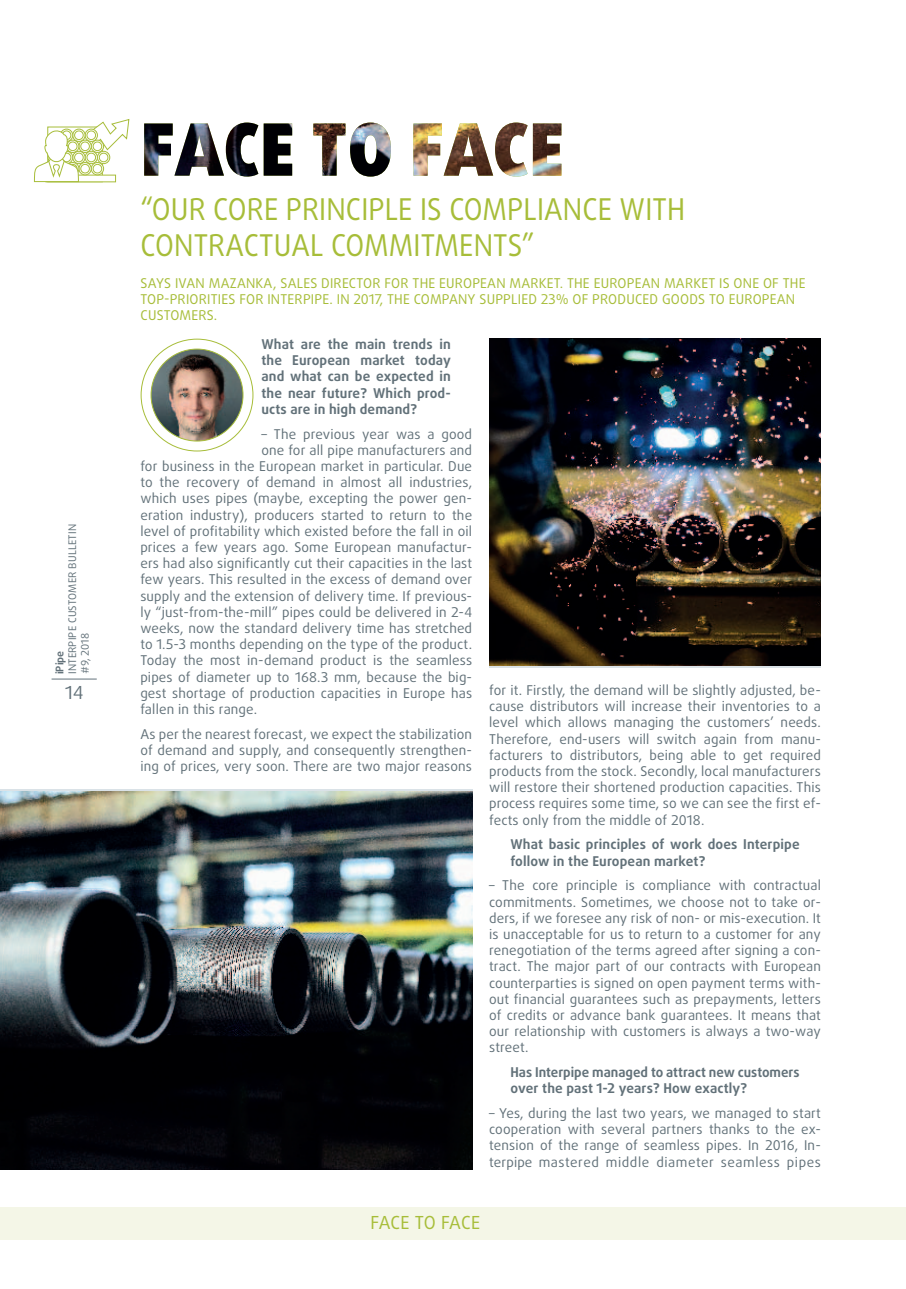
<style>
.page{position:relative;width:906px;height:1289px;background:#fff}
.page>*{position:absolute;margin:0;border:0;box-sizing:border-box;transform-origin:0 0}
.t1{font:30px "Daxline Pro";color:#a7bd39;scale:.94 1}
.t2{font:18px "Daxline Pro";color:#a7bd39}
.t3{font:18px "Daxline Pro";color:#627179}
.t4{font:13.5px/16.2px "Daxline Pro";letter-spacing:.01em;color:#627179;text-align:justify}
.t5{font:700 13.5px/16.2px "Daxline Pro";letter-spacing:.01em;color:#627179}
.t6{font:13.5px "Daxline Pro";letter-spacing:.015em;color:#a7bd39}
.t7{font:10.5px/12.6px "Daxline Pro";letter-spacing:.015em;color:#627179}
.t8{font:700 10.5px "Daxline Pro";color:#627179}
</style>
<div class="page">
<hr style="left:52px;top:678px;width:45px;height:1px;background:#64737b">
<div style="left:0;top:1206px;width:906px;height:33px;background:#f4f6e7"></div>
<img style="left:144px;top:123px;width:417px;height:54px">
<img style="left:0;top:791px;width:472px;height:378px">
<img style="left:489px;top:338px;width:332px;height:328px">
<img style="left:151px;top:349px;width:92px;height:92px;border-radius:46px">
<svg style="left:33px;top:119px;width:97px;height:63px"></svg>
<p class="t7" style="left:66px;top:674px;width:152px;rotate:-90deg">Interpi pe Customer Bulleti n #9, 2018</p>
<h2 class="t3" style="left:65px;top:681px;width:20px">14</h2>
<p class="t8" style="left:53px;top:674px;width:25px;rotate:-90deg">iPipe</p>
<h1 class="t1" style="left:140px;top:190px;width:96px">“Our core</h1>
<h1 class="t1" style="left:286px;top:190px;width:16px">principle</h1>
<h1 class="t1" style="left:420px;top:190px;width:50px">is compliance</h1>
<h1 class="t1" style="left:619px;top:190px;width:41px">with</h1>
<h1 class="t1" style="left:141px;top:226px;width:19px">contractual</h1>
<h1 class="t1" style="left:331px;top:226px;width:20px">commitments</h1>
<h1 class="t1" style="left:521px;top:226px;width:15px">”</h1>
<p class="t6" style="left:140px;top:275px;width:48px">says Ivan</p>
<p class="t6" style="left:209px;top:275px;width:38px">Mazanka</p>
<p class="t6" style="left:273px;top:275px;width:23px">, Sales</p>
<p class="t6" style="left:321px;top:275px;width:17px">Director</p>
<p class="t6" style="left:384px;top:275px;width:9px">for</p>
<p class="t6" style="left:412px;top:275px;width:9px">the</p>
<p class="t6" style="left:439px;top:275px;width:17px">European</p>
<p class="t6" style="left:509px;top:275px;width:10px">market</p>
<p class="t6" style="left:560px;top:275px;width:16px">. the</p>
<p class="t6" style="left:593px;top:275px;width:17px">European</p>
<p class="t6" style="left:664px;top:275px;width:10px">market</p>
<p class="t6" style="left:719px;top:275px;width:24px">is one</p>
<p class="t6" style="left:763px;top:275px;width:28px">of the</p>
<p class="t6" style="left:140px;top:291px;width:37px">top-priorities</p>
<p class="t6" style="left:239px;top:291px;width:9px">for</p>
<p class="t6" style="left:267px;top:291px;width:12px">Interpipe</p>
<p class="t6" style="left:330px;top:291px;width:66px">. In 2017, the</p>
<p class="t6" style="left:414px;top:291px;width:10px">compan</p>
<p class="t6" style="left:467px;top:291px;width:20px">y supplied</p>
<p class="t6" style="left:541px;top:291px;width:61px">23% of produced</p>
<p class="t6" style="left:662px;top:291px;width:10px">goods</p>
<p class="t6" style="left:709px;top:291px;width:36px">to European</p>
<p class="t6" style="left:140px;top:307px;width:9px">customers</p>
<p class="t6" style="left:214px;top:307px;width:5px">.</p>
<p class="t5" style="left:261px;top:336px;width:191px;text-align:justify">What are the main trends in the European market today and what can be expected in the near future? Which prod&shy;ucts are in high demand?</p>
<p class="t4" style="left:261px;top:425px;width:212px">– The previous year was a good</p>
<p class="t4" style="left:261px;top:441px;width:212px">one for all pipe manufacturers and</p>
<p class="t4" style="left:140px;top:458px;width:333px">for business in the European market in particular. Due</p>
<p class="t4" style="left:140px;top:474px;width:333px">to the recovery of demand in almost all industries,</p>
<p class="t4" style="left:140px;top:490px;width:333px">which uses pipes (maybe, excepting the power gen-</p>
<p class="t4" style="left:140px;top:506px;width:333px">eration industry), producers started to return to the</p>
<p class="t4" style="left:140px;top:522px;width:333px">level of profitability which existed before the fall in oil</p>
<p class="t4" style="left:140px;top:539px;width:333px">prices a few years ago. Some European manufactur-</p>
<p class="t4" style="left:140px;top:555px;width:333px">ers had also significantly cut their capacities in the last</p>
<p class="t4" style="left:140px;top:571px;width:333px">few years. This resulted in the excess of demand over</p>
<p class="t4" style="left:140px;top:587px;width:333px">supply and the extension of delivery time. If previous-</p>
<p class="t4" style="left:140px;top:603px;width:333px">ly “just-from-the-mill” pipes could be delivered in 2-4</p>
<p class="t4" style="left:140px;top:620px;width:333px">weeks, now the standard delivery time has stretched</p>
<p class="t4" style="left:140px;top:636px;width:333px">to 1.5-3 months depending on the type of the product.</p>
<p class="t4" style="left:140px;top:652px;width:333px">Today the most in-demand product is the seamless</p>
<p class="t4" style="left:140px;top:668px;width:333px">pipes of diameter up to 168.3 mm, because the big-</p>
<p class="t4" style="left:140px;top:684px;width:333px">gest shortage of production capacities in Europe has</p>
<p class="t4" style="left:140px;top:701px;width:118px">fallen in this range.</p>
<p class="t4" style="left:140px;top:725px;width:333px">As per the nearest forecast, we expect the stabilization of demand and supply, and consequently strengthen&shy;ing of prices, very soon. There are two major reasons</p>
<p class="t4" style="left:489px;top:682px;width:333px">for it. Firstly, the demand will be slightly adjusted, be&shy;cause distributors will increase their inventories to a level which allows managing the customers’ needs.<br>Therefore, end-users will switch again from manu&shy;facturers to distributors, being able to get required products from the stock. Secondly, local manufacturers will restore their shortened production capacities. This process requires some time, so we can see the first ef&shy;fects only from the middle of 2018.</p>
<p class="t5" style="left:510px;top:836px;width:291px">What basic principles of work does Interpipe follow in the European market?</p>
<p class="t4" style="left:489px;top:877px;width:333px">– The core principle is compliance with contractual commitments. Sometimes, we choose not to take or&shy;ders, if we foresee any risk of non- or mis-execution. It is unacceptable for us to return to a customer for any renegotiation of the terms agreed after signing a con&shy;tract. The major part of our contracts with European counterparties is signed on open payment terms with&shy;out financial guarantees such as prepayments, letters of credits or advance bank guarantees. It means that our relationship with customers is always a two-way street.</p>
<p class="t5" style="left:510px;top:1063px;width:291px">Has Interpipe managed to attract new customers over the past 1-2 years? How exactly?</p>
<p class="t4" style="left:489px;top:1104px;width:333px">– Yes, during the last two years, we managed to start cooperation with several partners thanks to the ex&shy;tension of the range of seamless pipes. In 2016, In&shy;terpipe mastered middle diameter seamless pipes</p>
<h2 class="t2" style="left:370px;top:1211px;width:20px">Face</h2>
<h2 class="t2" style="left:415px;top:1211px;width:46px">to Face</h2>
</div>
